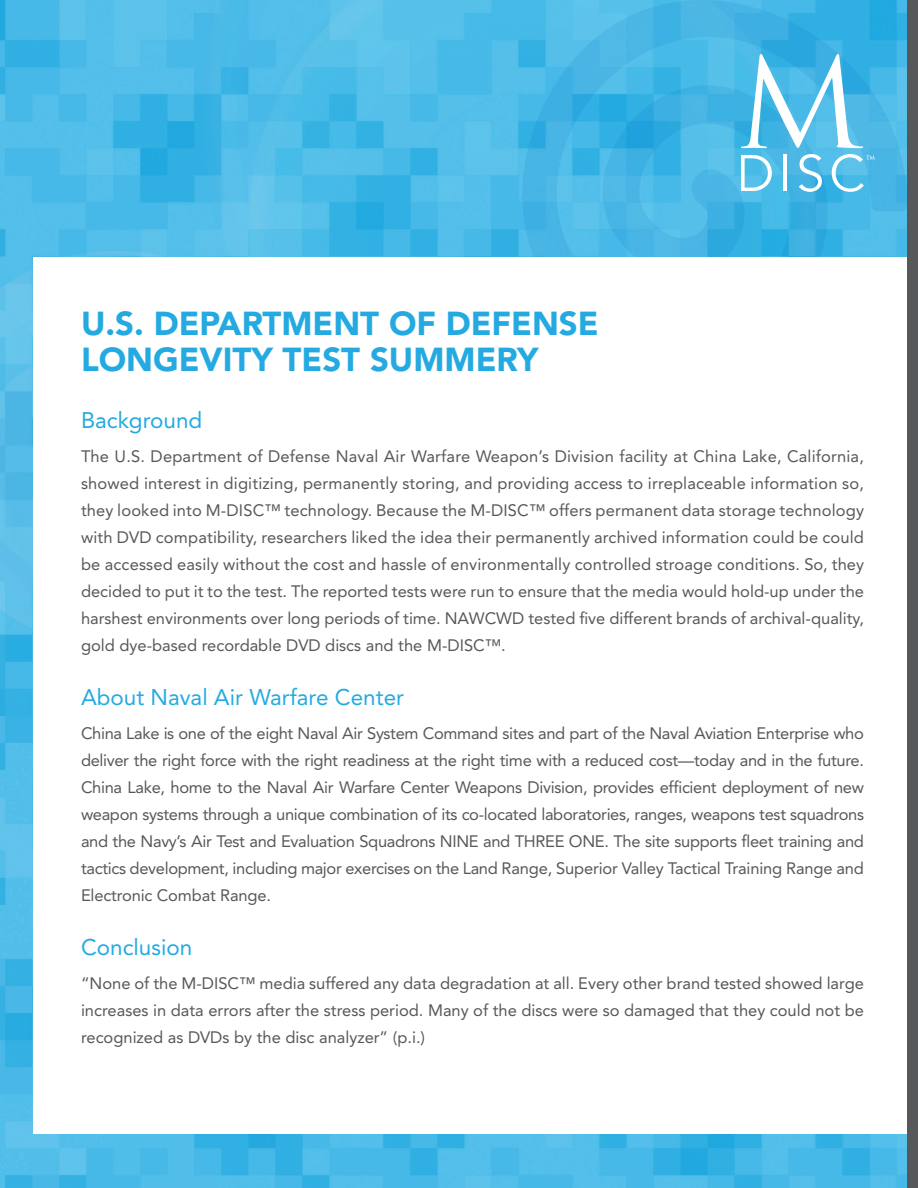
<style>
.page{position:relative;width:918px;height:1188px;background:#fff}
.page>*{position:absolute;margin:0;border:0;box-sizing:border-box;transform-origin:0 0}
.t1{font:900 33px/36.8px "Avenir";color:#24aae1}
.t2{font:22.5px "Avenir";color:#24aae1}
.t3{font:16.5px/27px "Avenir";color:#57585a;text-align:justify}
</style>
<div class="page">
<img style="left:0;top:0;width:908px;height:1188px">
<svg style="left:521px;top:0;width:387px;height:257px;background:#44b5e4"></svg>
<svg style="left:741px;top:54px;width:122px;height:94px"></svg>
<svg style="left:741px;top:155px;width:31px;height:36px"></svg>
<hr style="left:783px;top:155px;width:4px;height:36px;background:#fff">
<svg style="left:799px;top:154px;width:23px;height:38px"></svg>
<svg style="left:832px;top:154px;width:43px;height:38px;background:#6dc7eb"></svg>
<div style="left:33px;top:257px;width:885px;height:877px;background:#fff"></div>
<div style="left:908px;top:0;width:10px;height:1188px;background:#57585a"></div>
<h1 class="t1" style="left:81px;top:305px;width:519px">U.S. DEPARTMENT OF DEFENSE<br>LONGEVITY TEST SUMMERY</h1>
<h2 class="t2" style="left:81px;top:408px;width:123px">Background</h2>
<p class="t3" style="left:81px;top:443px;width:785px">The U.S. Department of Defense Naval Air Warfare Weapon’s Division facility at China Lake, California, showed interest in digitizing, permanently storing, and providing access to irreplaceable information so, they looked into M-DISC™ technology. Because the M-DISC™ offers permanent data storage technology with DVD compatibility, researchers liked the idea their permanently archived information could be could be accessed easily without the cost and hassle of environmentally controlled stroage conditions. So, they decided to put it to the test. The reported tests were run to ensure that the media would hold-up under the harshest environments over long periods of time. NAWCWD tested five different brands of archival-quality, gold dye-based recordable DVD discs and the M-DISC™.</p>
<h2 class="t2" style="left:81px;top:684px;width:325px">About Naval Air Warfare Center</h2>
<p class="t3" style="left:81px;top:720px;width:785px">China Lake is one of the eight Naval Air System Command sites and part of the Naval Aviation Enterprise who deliver the right force with the right readiness at the right time with a reduced cost—today and in the future.<br>China Lake, home to the Naval Air Warfare Center Weapons Division, provides efficient deployment of new weapon systems through a unique combination of its co-located laboratories, ranges, weapons test squadrons and the Navy’s Air Test and Evaluation Squadrons NINE and THREE ONE. The site supports fleet training and tactics development, including major exercises on the Land Range, Superior Valley Tactical Training Range and Electronic Combat Range.</p>
<h2 class="t2" style="left:81px;top:934px;width:113px">Conclusion</h2>
<p class="t3" style="left:81px;top:969px;width:785px">“None of the M-DISC™ media suffered any data degradation at all. Every other brand tested showed large increases in data errors after the stress period. Many of the discs were so damaged that they could not be recognized as DVDs by the disc analyzer” (p.i.)</p>
</div>
